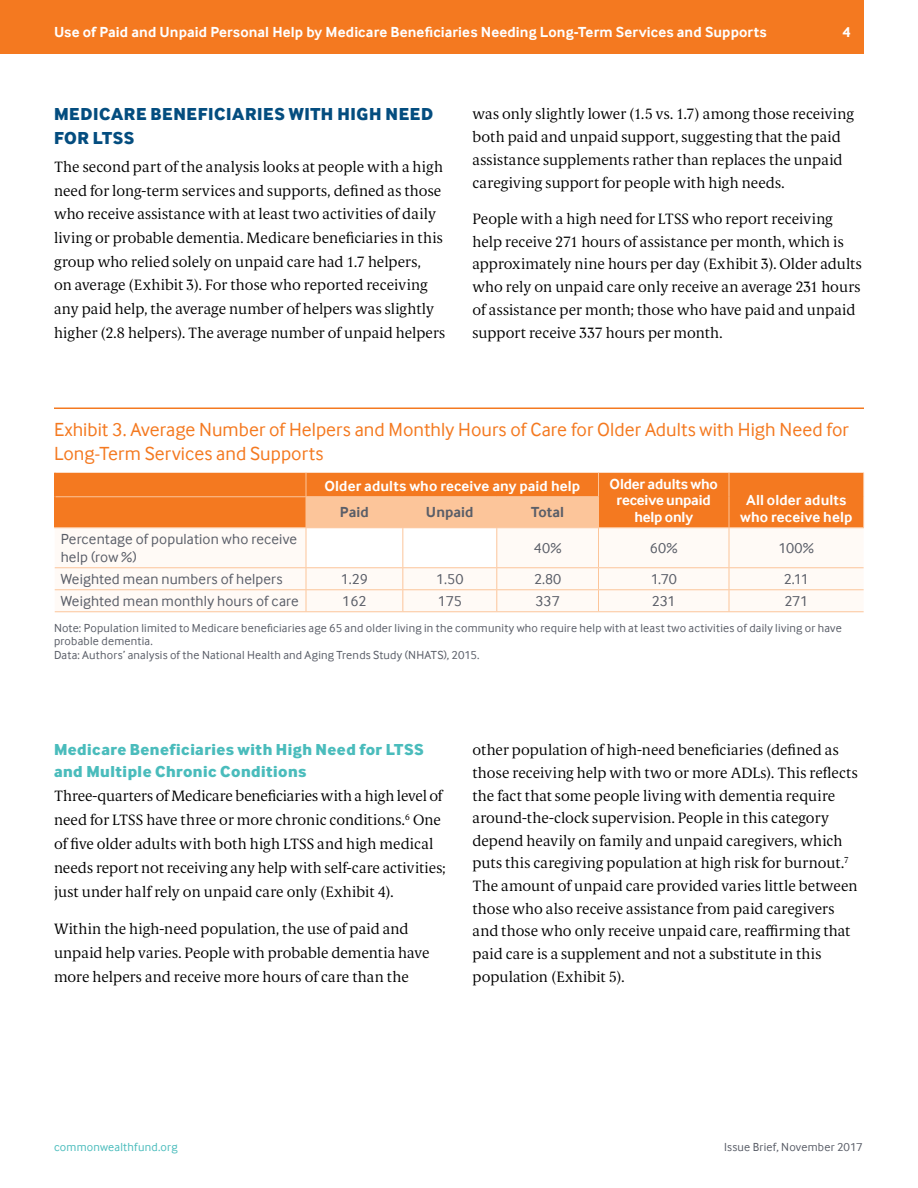
<style>
.page{position:relative;width:918px;height:1188px;background:#fff}
.page>*{position:absolute;margin:0;border:0;box-sizing:border-box;transform-origin:0 0}
.Exhibit_Titles{font:19.5px/24px "Inter Face";color:#f47920}
.Heads_-_All_Caps{font:18px/23.7px "Inter Face X Bold";letter-spacing:.035em;color:#044d7f}
.Heads_-_1st_Subhead{font:16.5px/22.4px "Inter Face X Bold";letter-spacing:.025em;color:#4abcbc}
.Body_Copy_-_No_Inden{font:300 15px/22.6px "Berlingske Serif Text";color:#000}
.Table_text_centered{font:15px/18px "Inter Face";letter-spacing:.01em;color:#5a5e68}
.t1{font:700 15px/16.5px "Inter Face";letter-spacing:.005em;color:#fff;text-align:center}
.t2{font:700 15px "Inter Face Da Ma";letter-spacing:.005em;color:#fff}
.t3{font:700 15px "Inter Face";letter-spacing:.005em;color:#5a5e68}
.Pull_Quote{font:15px "Inter Face";color:#5a5e68}
.Table_Footnote{font:12px/13.5px "Inter Face";letter-spacing:.02em;color:#5a5e68}
.t4{font:12px "Inter Face";letter-spacing:.02em;color:#4abcbc}
</style>
<div class="page">
<div style="left:0;top:0;width:864px;height:54px;background:#f47920"></div>
<hr style="left:54px;top:408px;width:810px;height:1px;background:#f47920">
<div style="left:56px;top:473px;width:807px;height:54px;background:#f47920"></div>
<svg style="left:55px;top:528px;width:809px;height:83px;fill:#fffaf6"></svg>
<hr style="left:54px;top:473px;width:2px;height:24px;background:#f47920">
<hr style="left:54px;top:497px;width:2px;height:30px;background:#f47920">
<svg style="left:306px;top:473px;width:293px;height:54px;background:#f8a465"></svg>
<hr style="left:598px;top:497px;width:1px;height:30px;background:#fcc59a">
<svg style="left:729px;top:473px;width:1px;height:24px"></svg>
<hr style="left:729px;top:497px;width:1px;height:30px;background:#fcc59a">
<svg style="left:863px;top:473px;width:1px;height:24px"></svg>
<hr style="left:863px;top:497px;width:1px;height:30px;background:#fcc59a">
<hr style="left:56px;top:496px;width:250px;height:1px;background:#fcc59a">
<hr style="left:54px;top:527px;width:252px;height:1px;background:#fcc59a">
<hr style="left:306px;top:496px;width:97px;height:1px;background:#fcc59a">
<hr style="left:403px;top:496px;width:94px;height:1px;background:#fcc59a">
<hr style="left:497px;top:496px;width:102px;height:1px;background:#fcc59a">
<hr style="left:306px;top:527px;width:97px;height:1px;background:#fcc59a">
<hr style="left:403px;top:527px;width:94px;height:1px;background:#fcc59a">
<hr style="left:497px;top:527px;width:102px;height:1px;background:#fcc59a">
<hr style="left:598px;top:527px;width:131px;height:1px;background:#fcc59a">
<hr style="left:729px;top:527px;width:135px;height:1px;background:#fcc59a">
<hr style="left:306px;top:528px;width:1px;height:39px;background:#fcc59a">
<hr style="left:402px;top:528px;width:1px;height:39px;background:#fcc59a">
<hr style="left:496px;top:528px;width:1px;height:39px;background:#fcc59a">
<hr style="left:598px;top:528px;width:1px;height:39px;background:#fcc59a">
<hr style="left:729px;top:528px;width:1px;height:39px;background:#fcc59a">
<svg style="left:306px;top:568px;width:1px;height:43px"></svg>
<svg style="left:402px;top:568px;width:1px;height:43px"></svg>
<svg style="left:496px;top:568px;width:1px;height:43px"></svg>
<svg style="left:598px;top:568px;width:1px;height:43px"></svg>
<svg style="left:729px;top:568px;width:1px;height:43px"></svg>
<hr style="left:55px;top:567px;width:251px;height:1px;background:#fcc59a">
<hr style="left:306px;top:567px;width:97px;height:1px;background:#fcc59a">
<hr style="left:403px;top:567px;width:94px;height:1px;background:#fcc59a">
<hr style="left:497px;top:567px;width:102px;height:1px;background:#fcc59a">
<hr style="left:598px;top:567px;width:131px;height:1px;background:#fcc59a">
<hr style="left:729px;top:567px;width:135px;height:1px;background:#fcc59a">
<hr style="left:306px;top:589px;width:97px;height:1px;background:#fcc59a">
<hr style="left:403px;top:589px;width:94px;height:1px;background:#fcc59a">
<hr style="left:497px;top:589px;width:102px;height:1px;background:#fcc59a">
<hr style="left:598px;top:589px;width:131px;height:1px;background:#fcc59a">
<hr style="left:729px;top:589px;width:135px;height:1px;background:#fcc59a">
<hr style="left:55px;top:611px;width:251px;height:1px;background:#fcc59a">
<hr style="left:306px;top:611px;width:97px;height:1px;background:#fcc59a">
<hr style="left:403px;top:611px;width:94px;height:1px;background:#fcc59a">
<hr style="left:497px;top:611px;width:102px;height:1px;background:#fcc59a">
<hr style="left:598px;top:611px;width:131px;height:1px;background:#fcc59a">
<hr style="left:729px;top:611px;width:135px;height:1px;background:#fcc59a">
<hr style="left:55px;top:589px;width:251px;height:1px;background:#fcc59a">
<p class="t2" style="left:54px;top:24px;width:714px">Use of Paid and Unpaid Personal Help by Medicare Beneficiaries Needing Long-Term Services and Supports</p>
<p class="t2" style="left:842px;top:24px;width:10px">4</p>
<p class="Heads_-_All_Caps" style="left:54px;top:102px;width:381px">MEDICARE BENEFICIARIES WITH HIGH NEED<br>FOR LTSS</p>
<p class="Body_Copy_-_No_Inden" style="left:54px;top:154px;width:393px;line-height:23.7px">The second part of the analysis looks at people with a high need for long-term services and supports, defined as those who receive assistance with at least two activities of daily living or probable dementia. Medicare beneficiaries in this group who relied solely on unpaid care had 1.7 helpers,<br>on average (Exhibit 3). For those who reported receiving any paid help, the average number of helpers was slightly higher (2.8 helpers). The average number of unpaid helpers</p>
<p class="Body_Copy_-_No_Inden" style="left:472px;top:102px;width:383px">was only slightly lower (1.5 vs. 1.7) among those receiving both paid and unpaid support, suggesting that the paid assistance supplements rather than replaces the unpaid caregiving support for people with high needs.</p>
<p class="Body_Copy_-_No_Inden" style="left:472px;top:207px;width:391px">People with a high need for LTSS who report receiving help receive 271 hours of assistance per month, which is approximately nine hours per day (Exhibit 3). Older adults who rely on unpaid care only receive an average 231 hours of assistance per month; those who have paid and unpaid support receive 337 hours per month.</p>
<p class="Exhibit_Titles" style="left:54px;top:417px;width:796px">Exhibit 3. Average Number of Helpers and Monthly Hours of Care for Older Adults with High Need for<br>Long-Term Services and Supports</p>
<p class="t1" style="left:324px;top:477px;width:257px">Older adults who receive any paid help</p>
<p class="t1" style="left:610px;top:475px;width:110px">Older adults who receive unpaid help only</p>
<p class="t1" style="left:740px;top:492px;width:114px">All older adults who receive help</p>
<p class="t3" style="left:340px;top:504px;width:30px">Paid</p>
<p class="t3" style="left:426px;top:504px;width:49px">Unpaid</p>
<p class="t3" style="left:531px;top:504px;width:35px">Total</p>
<p class="Table_text_centered" style="left:61px;top:530px;width:238px">Percentage of population who receive help (row %)</p>
<p class="Pull_Quote" style="left:534px;top:539px;width:29px">40%</p>
<p class="Table_text_centered" style="left:650px;top:539px;width:29px">60%</p>
<p class="Table_text_centered" style="left:779px;top:539px;width:37px">100%</p>
<p class="Table_text_centered" style="left:61px;top:570px;width:223px">Weighted mean numbers of helpers</p>
<p class="Table_text_centered" style="left:341px;top:570px;width:29px">1.29</p>
<p class="Table_text_centered" style="left:436px;top:570px;width:29px">1.50</p>
<p class="Table_text_centered" style="left:534px;top:570px;width:29px">2.80</p>
<p class="Table_text_centered" style="left:651px;top:570px;width:28px">1.70</p>
<p class="Table_text_centered" style="left:784px;top:570px;width:27px">2.11</p>
<p class="Table_text_centered" style="left:61px;top:592px;width:240px">Weighted mean monthly hours of care</p>
<p class="Table_text_centered" style="left:342px;top:592px;width:26px">162</p>
<p class="Table_text_centered" style="left:438px;top:592px;width:26px">175</p>
<p class="Table_text_centered" style="left:536px;top:592px;width:26px">337</p>
<p class="Table_text_centered" style="left:652px;top:592px;width:25px">231</p>
<p class="Table_text_centered" style="left:784px;top:592px;width:25px">271</p>
<p class="Table_Footnote" style="left:54px;top:621px;width:789px">Note: Population limited to Medicare beneficiaries age 65 and older living in the community who require help with at least two activities of daily living or have probable dementia.<br>Data: Authors’ analysis of the National Health and Aging Trends Study (NHATS), 2015.</p>
<p class="Heads_-_1st_Subhead" style="left:54px;top:738px;width:371px">Medicare Beneficiaries with High Need for LTSS and Multiple Chronic Conditions</p>
<p class="Body_Copy_-_No_Inden" style="left:54px;top:784px;width:393px;line-height:23.9px">Three-quarters of Medicare beneficiaries with a high level of need for LTSS have three or more chronic conditions.<sup>6</sup> One of five older adults with both high LTSS and high medical needs report not receiving any help with self-care activities; just under half rely on unpaid care only (Exhibit 4).</p>
<p class="Body_Copy_-_No_Inden" style="left:54px;top:916px;width:377px;line-height:23.9px">Within the high-need population, the use of paid and unpaid help varies. People with probable dementia have more helpers and receive more hours of care than the</p>
<p class="Body_Copy_-_No_Inden" style="left:472px;top:738px;width:387px">other population of high-need beneficiaries (defined as those receiving help with two or more ADLs). This reflects the fact that some people living with dementia require around-the-clock supervision. People in this category depend heavily on family and unpaid caregivers, which puts this caregiving population at high risk for burnout.<sup>7<br></sup>The amount of unpaid care provided varies little between those who also receive assistance from paid caregivers and those who only receive unpaid care, reaffirming that paid care is a supplement and not a substitute in this population (Exhibit 5).</p>
<p class="t4" style="left:54px;top:1140px;width:125px">commonwealthfund.org</p>
<p class="Table_Footnote" style="left:724px;top:1140px;width:140px">Issue Brief, November 2017</p>
</div>
